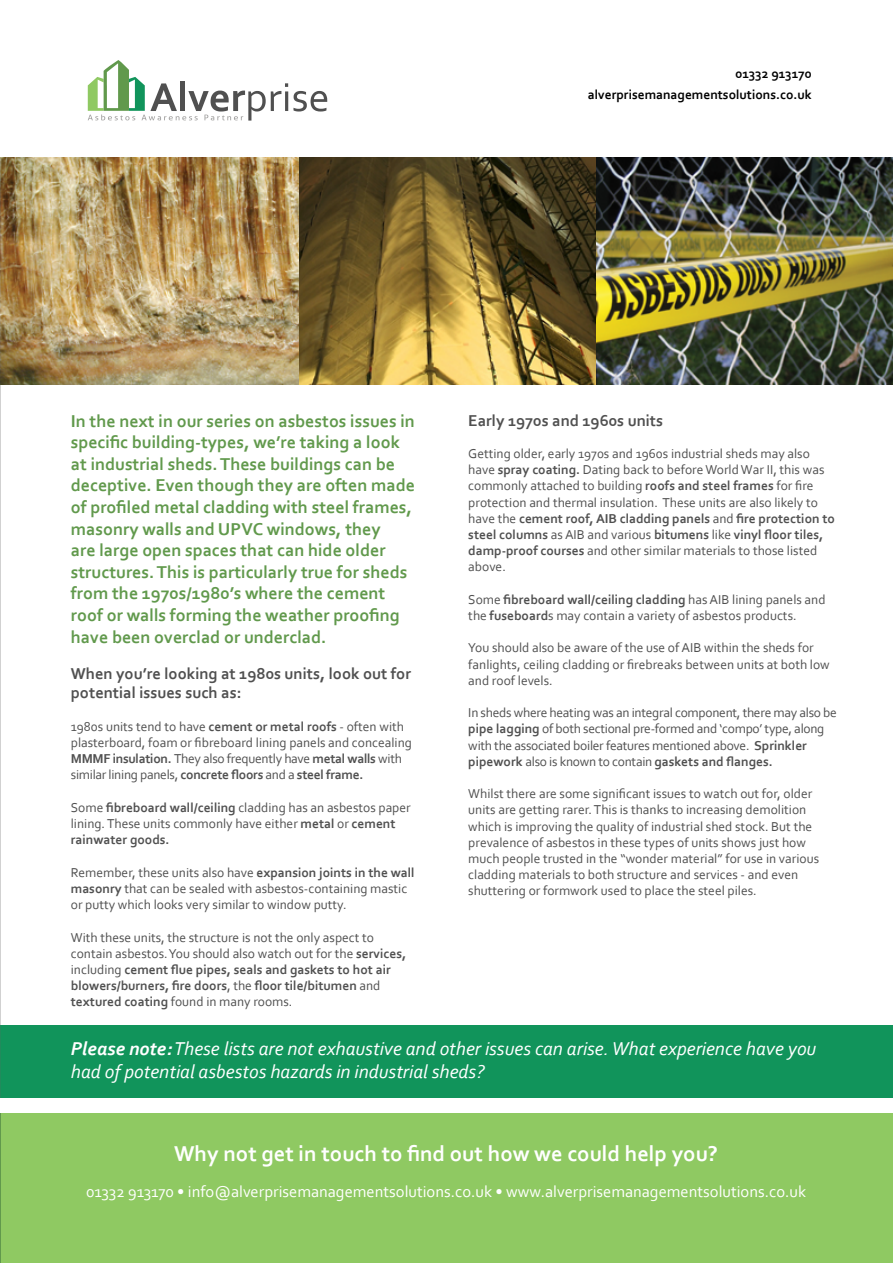
<style>
.page{position:relative;width:893px;height:1263px;background:#fff}
.page>*{position:absolute;margin:0;border:0;box-sizing:border-box;transform-origin:0 0}
.t1{font:700 22.5px "Corbel";color:#fff}
.t2{font:italic 19.5px/23.4px "Corbel";color:#fff}
.t3{font:700 18px/21.6px "Corbel";color:#61994c}
.t4{font:16.5px "Corbel";color:#fff}
.t5{font:700 16.5px/19.8px "Corbel";color:#505050}
.t6{font:13.5px/16.2px "Corbel";color:#505050}
.t7{font:13.5px/16.2px "Corbel";letter-spacing:-.02em;color:#505050}
.t8{font:700 13.5px/21.6px "Corbel";color:#000;text-align:right}
.s1{font-weight:700}
</style>
<div class="page">
<div style="left:0;top:1114px;width:893px;height:149px;background:#8fc962"></div>
<hr style="left:0;top:1114px;width:1px;height:149px;background:#61994c">
<img style="left:299px;top:158px;width:594px;height:226px">
<img style="left:1px;top:158px;width:298px;height:226px">
<svg style="left:88px;top:60px;width:239px;height:61px"></svg>
<div style="left:0;top:1025px;width:893px;height:73px;background:#11945b"></div>
<svg style="left:0;top:158px;width:1px;height:940px"></svg>
<p class="t8" style="left:588px;top:62px;width:225px">01332 913170 alverprisemanagementsolutions.co.uk</p>
<p class="t3" style="left:71px;top:409px;width:346px">In the next in our series on asbestos issues in specific building-types, we’re taking a look at industrial sheds. These buildings can be deceptive. Even though they are often made of profiled metal cladding with steel frames, masonry walls and UPVC windows, they<br>are large open spaces that can hide older structures. This is particularly true for sheds from the 1970s/1980’s where the cement roof or walls forming the weather proofing have been overclad or underclad.</p>
<p class="t5" style="left:71px;top:663px;width:342px">When you’re looking at 1980s units, look out for potential issues such as:</p>
<p class="t6" style="left:71px;top:718px;width:343px">1980s units tend to have <span class="s1">cement or metal roofs</span> - often with plasterboard, foam or fibreboard lining panels and concealing <span class="s1">MMMF insulation.</span> They also frequently have <span class="s1">metal walls</span> with similar lining panels, <span class="s1">concrete floors</span> and a <span class="s1">steel frame.</span></p>
<p class="t6" style="left:71px;top:799px;width:341px">Some <span class="s1">fibreboard wall/ceiling</span> cladding has an asbestos paper lining. These units commonly have either <span class="s1">metal</span> or <span class="s1">cement rainwater goods.</span></p>
<p class="t6" style="left:71px;top:864px;width:345px">Remember, these units also have <span class="s1">expansion joints in the wall masonry</span> that can be sealed with asbestos-containing mastic or putty which looks very similar to window putty.</p>
<p class="t6" style="left:71px;top:928px;width:337px">With these units, the structure is not the only aspect to contain asbestos. You should also watch out for the <span class="s1">services, </span>including <span class="s1">cement flue pipes, seals and gaskets to hot air blowers/burners, fire doors</span>, the <span class="s1">floor tile/bitumen</span> and <span class="s1">textured coating</span> found in many rooms.</p>
<p class="t5" style="left:468px;top:410px;width:196px">Early 1970s and 1960s units</p>
<p class="t6" style="left:468px;top:445px;width:368px">Getting older, early 1970s and 1960s industrial sheds may also have <span class="s1">spray coating.</span> Dating back to before World War II, this was commonly attached to building <span class="s1">roofs and steel frames</span> for fire protection and thermal insulation. These units are also likely to have the <span class="s1">cement roof, AIB cladding panels</span> and <span class="s1">fire protection to steel columns</span> as AIB and various <span class="s1">bitumens</span> like <span class="s1">vinyl floor tiles, damp-proof courses</span> and other similar materials to those listed above.</p>
<p class="t6" style="left:468px;top:591px;width:359px">Some <span class="s1">fibreboard wall/ceiling cladding</span> has AIB lining panels and the <span class="s1">fuseboard</span>s may contain a variety of asbestos products.</p>
<p class="t6" style="left:468px;top:639px;width:363px">You should also be aware of the use of AIB within the sheds for fanlights, ceiling cladding or firebreaks between units at both low and roof levels.</p>
<p class="t7" style="left:468px;top:704px;width:370px">In sheds where heating was an integral component, there may also be <span class="s1">pipe lagging</span> of both sectional pre-formed and ‘compo’ type, along with the associated boiler features mentioned above. <span class="s1">Sprinkler pipework</span> also is known to contain <span class="s1">gaskets and flanges.</span></p>
<p class="t6" style="left:468px;top:785px;width:352px">Whilst there are some significant issues to watch out for, older units are getting rarer. This is thanks to increasing demolition which is improving the quality of industrial shed stock. But the prevalence of asbestos in these types of units shows just how much people trusted in the “wonder material” for use in various cladding materials to both structure and services - and even shuttering or formwork used to place the steel piles.</p>
<h2 class="t2" style="left:71px;top:1036px;width:747px"><span class="s1">Please note:</span> These lists are not exhaustive and other issues can arise. What experience have you had of potential asbestos hazards in industrial sheds?</h2>
<h1 class="t1" style="left:174px;top:1140px;width:545px">Why not get in touch to find out how we could help you?</h1>
<p class="t4" style="left:86px;top:1182px;width:722px">01332 913170 • info@alverprisemanagementsolutions.co.uk • www.alverprisemanagementsolutions.co.uk</p>
</div>
